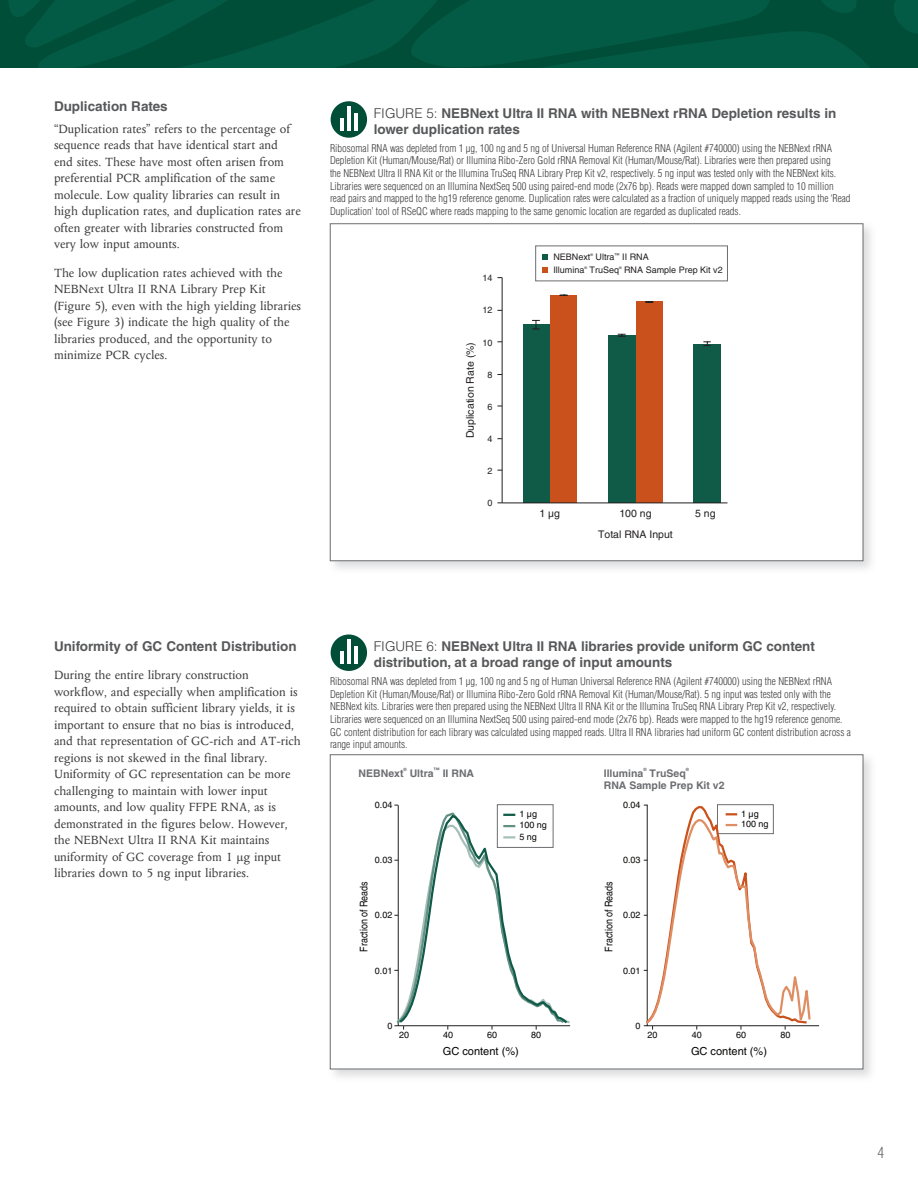
<style>
.page{position:relative;width:918px;height:1188px;background:#fff}
.page>*{position:absolute;margin:0;border:0;box-sizing:border-box;transform-origin:0 0}
.t1{font:300 condensed 15px "Helvetica LT Std";color:#6c6d70}
.Intro_Text_Mkt_Sht_0{font:13.5px/16.5px "Columbus MT Pro";color:#3e3e3f}
.Intro_Text_Mkt_Sht_0-2{font:700 13.5px/16.2px "Helvetica LT Std";color:#57585a}
.t2{font:11.1px "Helvetica LT Std";color:#050504}
.t3{font:300 condensed 10.5px/12.6px "Helvetica LT Std";color:#3e3e3f}
.t4{font:700 10.5px "Helvetica LT Std";color:#6c6d70}
.t5{font:10.5px/21px "Helvetica LT Std";color:#231f20;text-align:center}
.t6{font:10.5px "Helvetica LT Std";color:#050504;scale:.85 1}
.t7{font:9px/11.2px "Helvetica LT Std";color:#050504}
.t8{font:9px "Helvetica LT Std";color:#231f20}
.t9{font:700 6.15px "Helvetica LT Std";color:#6c6d70}
.t10{font:700 4.35px "Helvetica LT Std";color:#6c6d70}
.t11{font:3.45px "Helvetica LT Std";color:#231f20}
.s1{font-weight:300;color:#3e3e3f}
</style>
<div class="page">
<svg style="left:0;top:0;width:918px;height:68px;background:#02553f"></svg>
<div style="left:331px;top:101px;width:36px;height:37px;background:#004e38;border-radius:50%"></div>
<hr style="left:347px;top:106px;width:4px;height:25px;background:#fff">
<hr style="left:340px;top:118px;width:4px;height:13px;background:#fff">
<hr style="left:354px;top:113px;width:4px;height:18px;background:#fff">
<div style="left:331px;top:634px;width:36px;height:37px;background:#004e38;border-radius:50%"></div>
<hr style="left:347px;top:640px;width:4px;height:24px;background:#fff">
<hr style="left:340px;top:652px;width:4px;height:12px;background:#fff">
<hr style="left:354px;top:646px;width:4px;height:18px;background:#fff">
<div style="left:327px;top:221px;width:550px;height:353px;background:#a8a9ad;opacity:.4"></div>
<div style="left:330px;top:223px;width:533px;height:338px;background:#fff;border:1px solid #6c6d70"></div>
<div style="left:327px;top:752px;width:550px;height:331px;background:#a8a9ad;opacity:.4"></div>
<div style="left:330px;top:755px;width:533px;height:314px;background:#fff"></div>
<svg style="left:542px;top:254px;width:5px;height:6px"></svg>
<svg style="left:542px;top:267px;width:5px;height:6px"></svg>
<div style="left:535px;top:246px;width:193px;height:35px;border:1px solid #6c6d70"></div>
<hr style="left:502px;top:278px;width:1px;height:225px;background:#231f20">
<div style="left:523px;top:324px;width:27px;height:179px;background:#105a48"></div>
<div style="left:550px;top:295px;width:27px;height:208px;background:#cb511c"></div>
<svg style="left:532px;top:320px;width:8px;height:10px"></svg>
<div style="left:609px;top:336px;width:27px;height:167px;background:#105a48"></div>
<div style="left:636px;top:302px;width:26px;height:201px;background:#cb511c"></div>
<svg style="left:618px;top:334px;width:8px;height:3px"></svg>
<svg style="left:645px;top:301px;width:8px;height:2px"></svg>
<div style="left:693px;top:344px;width:27px;height:159px;background:#105a48"></div>
<svg style="left:703px;top:341px;width:8px;height:5px"></svg>
<hr style="left:502px;top:503px;width:225px;height:1px;background:#231f20">
<svg style="left:394px;top:804px;width:177px;height:226px"></svg>
<svg style="left:643px;top:804px;width:177px;height:226px"></svg>
<p class="Intro_Text_Mkt_Sht_0-2" style="left:54px;top:98px;width:115px">Duplication Rates</p>
<p class="Intro_Text_Mkt_Sht_0" style="left:54px;top:121px;width:248px">“Duplication rates” refers to the percentage of sequence reads that have identical start and<br>end sites. These have most often arisen from preferential PCR amplification of the same molecule. Low quality libraries can result in high duplication rates, and duplication rates are often greater with libraries constructed from very low input amounts.</p>
<p class="Intro_Text_Mkt_Sht_0" style="left:54px;top:265px;width:249px">The low duplication rates achieved with the NEBNext Ultra II RNA Library Prep Kit (Figure 5), even with the high yielding libraries (see Figure 3) indicate the high quality of the libraries produced, and the opportunity to minimize PCR cycles.</p>
<p class="Intro_Text_Mkt_Sht_0-2" style="left:374px;top:105px;width:464px"><span class="s1">FIGURE 5:</span> NEBNext Ultra II RNA with NEBNext rRNA Depletion results in lower duplication rates</p>
<p class="t3" style="left:330px;top:142px;width:522px">Ribosomal RNA was depleted from 1 µg, 100 ng and 5 ng of Universal Human Reference RNA (Agilent #740000) using the NEBNext rRNA Depletion Kit (Human/Mouse/Rat) or Illumina Ribo-Zero Gold rRNA Removal Kit (Human/Mouse/Rat). Libraries were then prepared using<br>the NEBNext Ultra II RNA Kit or the Illumina TruSeq RNA Library Prep Kit v2, respectively. 5 ng input was tested only with the NEBNext kits.<br>Libraries were sequenced on an Illumina NextSeq 500 using paired-end mode (2x76 bp). Reads were mapped down sampled to 10 million read pairs and mapped to the hg19 reference genome. Duplication rates were calculated as a fraction of uniquely mapped reads using the ‘Read Duplication’ tool of RSeQC where reads mapping to the same genomic location are regarded as duplicated reads.</p>
<p class="t8" style="left:483px;top:273px;width:12px">14</p>
<p class="t8" style="left:483px;top:305px;width:12px">12</p>
<p class="t8" style="left:483px;top:337px;width:12px">10</p>
<p class="t5" style="left:460px;top:438px;width:98px;rotate:-90deg">Duplication Rate (%)</p>
<p class="t8" style="left:488px;top:369px;width:7px">8</p>
<p class="t8" style="left:488px;top:401px;width:7px">6</p>
<p class="t8" style="left:488px;top:433px;width:7px">4</p>
<p class="t8" style="left:488px;top:465px;width:7px">2</p>
<p class="t8" style="left:488px;top:498px;width:7px">0</p>
<p class="t8" style="left:553px;top:252px;width:39px">NEBNext</p>
<p class="t11" style="left:590px;top:253px;width:4px">®</p>
<p class="t8" style="left:596px;top:252px;width:55px">Ultra<sup>™</sup> II RNA</p>
<p class="t8" style="left:553px;top:265px;width:33px">Illumina</p>
<p class="t11" style="left:584px;top:266px;width:4px">®</p>
<p class="t8" style="left:590px;top:265px;width:31px">TruSeq</p>
<p class="t11" style="left:619px;top:266px;width:4px">®</p>
<p class="t8" style="left:624px;top:265px;width:100px">RNA Sample Prep Kit v2</p>
<p class="t5" style="left:539px;top:502px;width:22px">1 µg</p>
<p class="t5" style="left:598px;top:502px;width:76px">100 ng<br>Total RNA Input</p>
<p class="t5" style="left:695px;top:502px;width:22px">5 ng</p>
<p class="Intro_Text_Mkt_Sht_0-2" style="left:54px;top:638px;width:244px">Uniformity of GC Content Distribution</p>
<p class="Intro_Text_Mkt_Sht_0" style="left:54px;top:667px;width:248px">During the entire library construction workflow, and especially when amplification is required to obtain sufficient library yields, it is important to ensure that no bias is introduced, and that representation of GC-rich and AT-rich regions is not skewed in the final library.<br>Uniformity of GC representation can be more challenging to maintain with lower input amounts, and low quality FFPE RNA, as is demonstrated in the figures below. However, the NEBNext Ultra II RNA Kit maintains uniformity of GC coverage from 1 µg input libraries down to 5 ng input libraries.</p>
<p class="Intro_Text_Mkt_Sht_0-2" style="left:374px;top:638px;width:443px"><span class="s1">FIGURE 6:</span> NEBNext Ultra II RNA libraries provide uniform GC content distribution, at a broad range of input amounts</p>
<p class="t3" style="left:330px;top:675px;width:522px">Ribosomal RNA was depleted from 1 µg, 100 ng and 5 ng of Human Universal Reference RNA (Agilent #740000) using the NEBNext rRNA Depletion Kit (Human/Mouse/Rat) or Illumina Ribo-Zero Gold rRNA Removal Kit (Human/Mouse/Rat). 5 ng input was tested only with the NEBNext kits. Libraries were then prepared using the NEBNext Ultra II RNA Kit or the Illumina TruSeq RNA Library Prep Kit v2, respectively.<br>Libraries were sequenced on an Illumina NextSeq 500 using paired-end mode (2x76 bp). Reads were mapped to the hg19 reference genome.<br>GC content distribution for each library was calculated using mapped reads. Ultra II RNA libraries had uniform GC content distribution across a range input amounts.</p>
<p class="t9" style="left:434px;top:766px;width:8px">™</p>
<p class="t4" style="left:359px;top:767px;width:46px">NEBNext</p>
<p class="t10" style="left:404px;top:767px;width:5px">®</p>
<p class="t4" style="left:410px;top:767px;width:25px">Ultra</p>
<p class="t4" style="left:443px;top:767px;width:33px">II RNA</p>
<p class="t4" style="left:604px;top:767px;width:41px">Illumina</p>
<p class="t10" style="left:644px;top:767px;width:5px">®</p>
<p class="t4" style="left:650px;top:767px;width:38px">TruSeq</p>
<p class="t10" style="left:686px;top:767px;width:5px">®</p>
<p class="t4" style="left:604px;top:779px;width:122px">RNA Sample Prep Kit v2</p>
<p class="t7" style="left:375px;top:799px;width:19px">0.04</p>
<p class="t7" style="left:623px;top:799px;width:19px">0.04</p>
<p class="t7" style="left:519px;top:808px;width:29px">1 µg<br>100 ng<br>5 ng</p>
<p class="t7" style="left:741px;top:808px;width:29px;line-height:10.8px">1 µg<br>100 ng</p>
<p class="t7" style="left:375px;top:855px;width:19px">0.03</p>
<p class="t7" style="left:623px;top:855px;width:19px">0.03</p>
<p class="t6" style="left:358px;top:952px;width:84px;rotate:-90deg">Fraction of Reads</p>
<p class="t7" style="left:375px;top:910px;width:19px">0.02</p>
<p class="t6" style="left:603px;top:952px;width:84px;rotate:-90deg">Fraction of Reads</p>
<p class="t7" style="left:623px;top:910px;width:19px">0.02</p>
<p class="t7" style="left:375px;top:965px;width:19px">0.01</p>
<p class="t7" style="left:623px;top:965px;width:19px">0.01</p>
<p class="t7" style="left:387px;top:1020px;width:7px">0</p>
<p class="t7" style="left:636px;top:1020px;width:7px">0</p>
<p class="t7" style="left:399px;top:1030px;width:12px">20</p>
<p class="t7" style="left:443px;top:1030px;width:12px">40</p>
<p class="t7" style="left:487px;top:1030px;width:12px">60</p>
<p class="t7" style="left:531px;top:1030px;width:12px">80</p>
<p class="t2" style="left:443px;top:1044px;width:78px">GC content (%)</p>
<p class="t7" style="left:648px;top:1030px;width:12px">20</p>
<p class="t7" style="left:692px;top:1030px;width:12px">40</p>
<p class="t7" style="left:736px;top:1030px;width:12px">60</p>
<p class="t7" style="left:781px;top:1030px;width:12px">80</p>
<p class="t2" style="left:691px;top:1044px;width:78px">GC content (%)</p>
<p class="t1" style="left:878px;top:1143px;width:8px">4</p>
</div>
